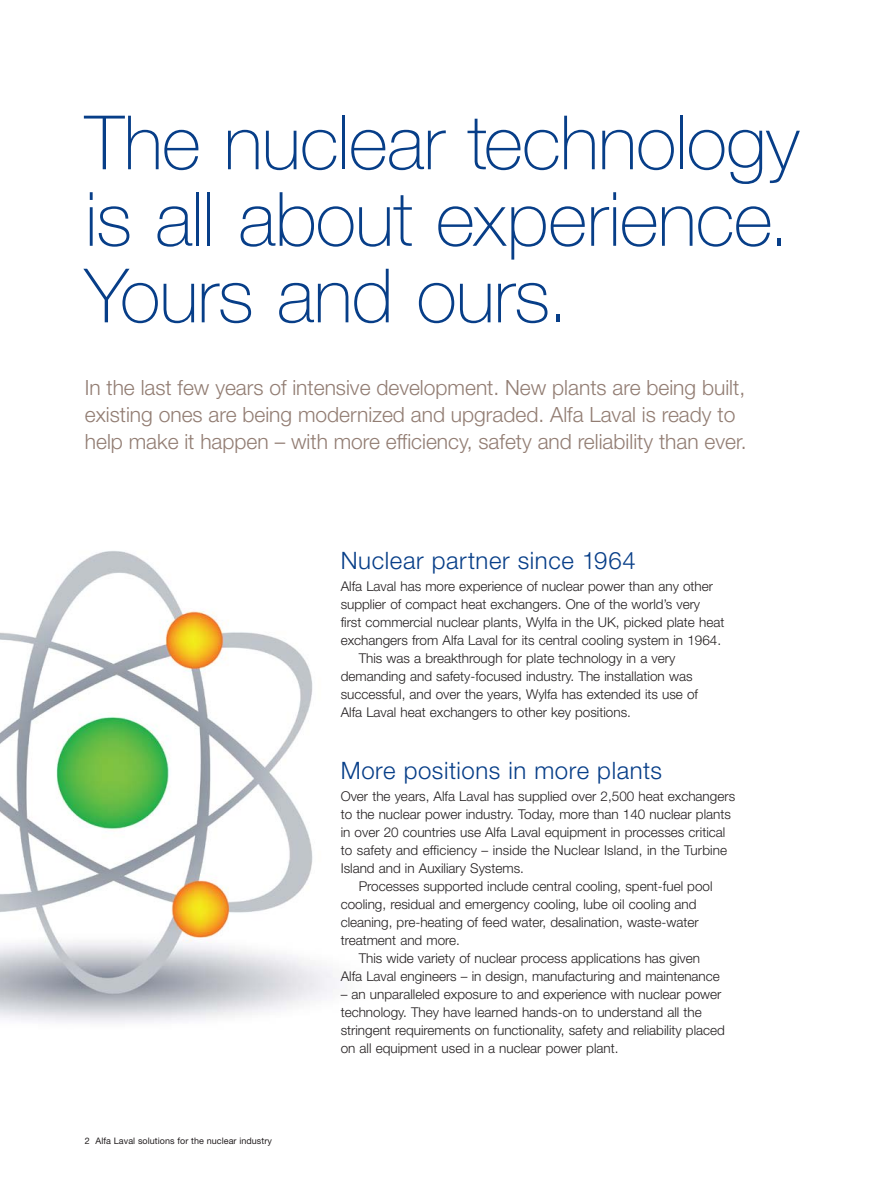
<style>
.page{position:relative;width:893px;height:1191px;background:#fff}
.page>*{position:absolute;margin:0;border:0;box-sizing:border-box;transform-origin:0 0}
.t1{font:100 75px/76.5px "Helvetica Neue LT Std";letter-spacing:-.01em;color:#073e88}
.t2{font:300 24px "Helvetica Neue LT Std";letter-spacing:.025em;color:#073e88}
.t3{font:300 21px/27px "Helvetica Neue LT Std";color:#927d73}
.t4{font:300 13.5px/18px "Helvetica Neue LT Std";color:#231f20}
.t5{font:9px "Helvetica Neue LT Std";letter-spacing:.005em;color:#231f20}
</style>
<div class="page">
<img style="left:0;top:551px;width:337px;height:472px">
<h1 class="t1" style="left:85px;top:104px;width:716px">The nuclear technology is all about experience.<br>Yours and ours.</h1>
<h3 class="t3" style="left:85px;top:373px;width:663px">In the last few years of intensive development. New plants are being built, existing ones are being modernized and upgraded. Alfa Laval is ready to help make it happen – with more efficiency, safety and reliability than ever.</h3>
<h2 class="t2" style="left:341px;top:545px;width:297px">Nuclear partner since 1964</h2>
<p class="t4" style="left:341px;top:577px;width:374px">Alfa Laval has more experience of nuclear power than any other</p>
<p class="t4" style="left:341px;top:595px;width:361px">supplier of compact heat exchangers. One of the world’s very</p>
<p class="t4" style="left:341px;top:613px;width:385px">first commercial nuclear plants, Wylfa in the UK, picked plate heat</p>
<p class="t4" style="left:341px;top:631px;width:382px">exchangers from Alfa Laval for its central cooling system in 1964.</p>
<p class="t4" style="left:359px;top:649px;width:318px">This was a breakthrough for plate technology in a very</p>
<p class="t4" style="left:341px;top:667px;width:353px">demanding and safety-focused industry. The installation was</p>
<p class="t4" style="left:341px;top:685px;width:359px">successful, and over the years, Wylfa has extended its use of</p>
<p class="t4" style="left:341px;top:703px;width:292px">Alfa Laval heat exchangers to other key positions.</p>
<p class="t5" style="left:85px;top:1135px;width:188px">2 Alfa Laval solutions for the nuclear industry</p>
<h2 class="t2" style="left:341px;top:755px;width:323px">More positions in more plants</h2>
<p class="t4" style="left:341px;top:786px;width:396px">Over the years, Alfa Laval has supplied over 2,500 heat exchangers</p>
<p class="t4" style="left:341px;top:804px;width:392px">to the nuclear power industry. Today, more than 140 nuclear plants</p>
<p class="t4" style="left:341px;top:822px;width:386px">in over 20 countries use Alfa Laval equipment in processes critical</p>
<p class="t4" style="left:341px;top:840px;width:388px">to safety and efficiency – inside the Nuclear Island, in the Turbine</p>
<p class="t4" style="left:341px;top:858px;width:185px">Island and in Auxiliary Systems.</p>
<p class="t4" style="left:359px;top:876px;width:355px">Processes supported include central cooling, spent-fuel pool</p>
<p class="t4" style="left:341px;top:894px;width:357px">cooling, residual and emergency cooling, lube oil cooling and</p>
<p class="t4" style="left:341px;top:912px;width:360px">cleaning, pre-heating of feed water, desalination, waste-water</p>
<p class="t4" style="left:341px;top:930px;width:121px">treatment and more.</p>
<p class="t4" style="left:359px;top:948px;width:343px">This wide variety of nuclear process applications has given</p>
<p class="t4" style="left:341px;top:966px;width:381px">Alfa Laval engineers – in design, manufacturing and maintenance</p>
<p class="t4" style="left:341px;top:984px;width:386px">– an unparalleled exposure to and experience with nuclear power technology. They have learned hands-on to understand all the stringent requirements on functionality, safety and reliability placed on all equipment used in a nuclear power plant.</p>
</div>
